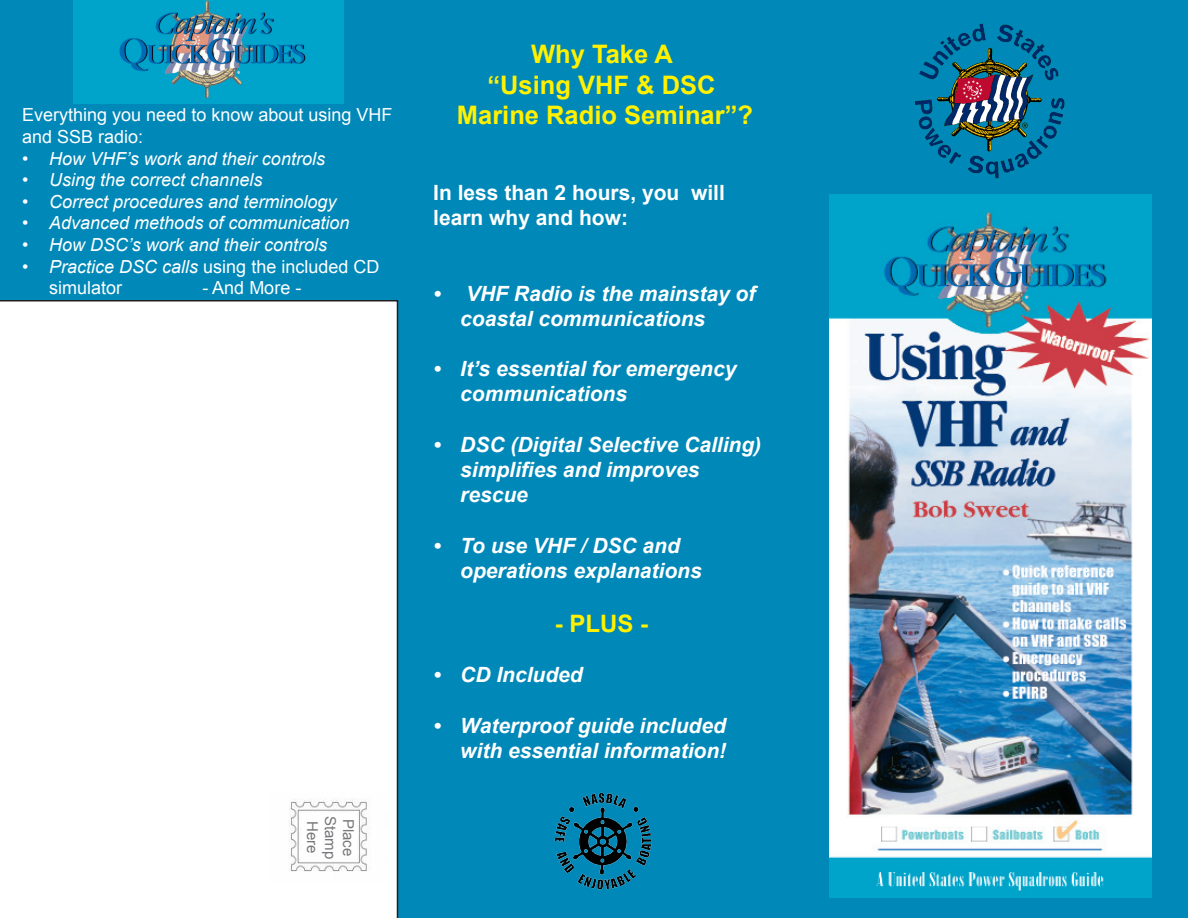
<style>
.page{position:relative;width:1188px;height:918px;background:#0088b8}
.page>*{position:absolute;margin:0;border:0;box-sizing:border-box;transform-origin:0 0}
.t1{font:700 25.5px "Arial";color:#fff101}
.t2{font:700 24px "Arial";color:#fff101}
.t3{font:italic 700 21px/25.2px "Arial";color:#fff}
.t4{font:700 21px/25.2px "Arial";color:#fff}
.t5{font:italic 18px "Arial";color:#fff}
.t6{font:18px/21.6px "Arial";color:#fff}
.t7{font:15px "Arial";color:#77787b}
.s1{font-style:italic}
</style>
<div class="page">
<svg style="left:0;top:300px;width:398px;height:618px"></svg>
<img style="left:830px;top:195px;width:322px;height:702px">
<img style="left:73px;top:0;width:271px;height:103px">
<img style="left:901px;top:11px;width:183px;height:181px">
<img style="left:269px;top:792px;width:119px;height:90px">
<img style="left:555px;top:792px;width:97px;height:97px">
<p class="t6" style="left:22px;top:104px;width:372px">Everything you need to know about using VHF and SSB radio:</p>
<p class="t5" style="left:22px;top:147px;width:304px">• How VHF’s work and their controls</p>
<p class="t5" style="left:22px;top:168px;width:242px">• Using the correct channels</p>
<p class="t5" style="left:22px;top:190px;width:316px">• Correct procedures and terminology</p>
<p class="t5" style="left:22px;top:211px;width:329px">• Advanced methods of communication</p>
<p class="t5" style="left:22px;top:233px;width:306px">• How DSC’s work and their controls</p>
<p class="t6" style="left:49px;top:256px;width:332px;text-indent:-27px"><span class="s1">• Practice DSC calls</span> using the included CD simulator</p>
<p class="t6" style="left:202px;top:277px;width:100px">- And More -</p>
<p class="t7" style="left:322px;top:821px;width:34px;rotate:90deg">Here</p>
<p class="t7" style="left:340px;top:816px;width:45px;rotate:90deg">Stamp</p>
<p class="t7" style="left:358px;top:819px;width:39px;rotate:90deg">Place</p>
<p class="t1" style="left:531px;top:37px;width:143px">Why Take A</p>
<p class="t1" style="left:487px;top:68px;width:230px">“Using VHF &amp; DSC</p>
<p class="t1" style="left:457px;top:99px;width:298px">Marine Radio Seminar”?</p>
<p class="t4" style="left:433px;top:181px;width:293px">In less than 2 hours, you will learn why and how:</p>
<p class="t3" style="left:460px;top:282px;width:297px;text-indent:-27px">• VHF Radio is the mainstay of coastal communications</p>
<p class="t3" style="left:460px;top:357px;width:278px;text-indent:-27px">• It’s essential for emergency communications</p>
<p class="t3" style="left:460px;top:433px;width:303px;text-indent:-27px">• DSC (Digital Selective Calling) simplifies and improves rescue</p>
<p class="t3" style="left:460px;top:534px;width:243px;text-indent:-27px">• To use VHF / DSC and operations explanations</p>
<p class="t2" style="left:555px;top:608px;width:95px">- PLUS -</p>
<p class="t3" style="left:433px;top:663px;width:151px">• CD Included</p>
<p class="t3" style="left:433px;top:714px;width:295px;text-align:right">• Waterproof guide included with essential information!</p>
</div>
